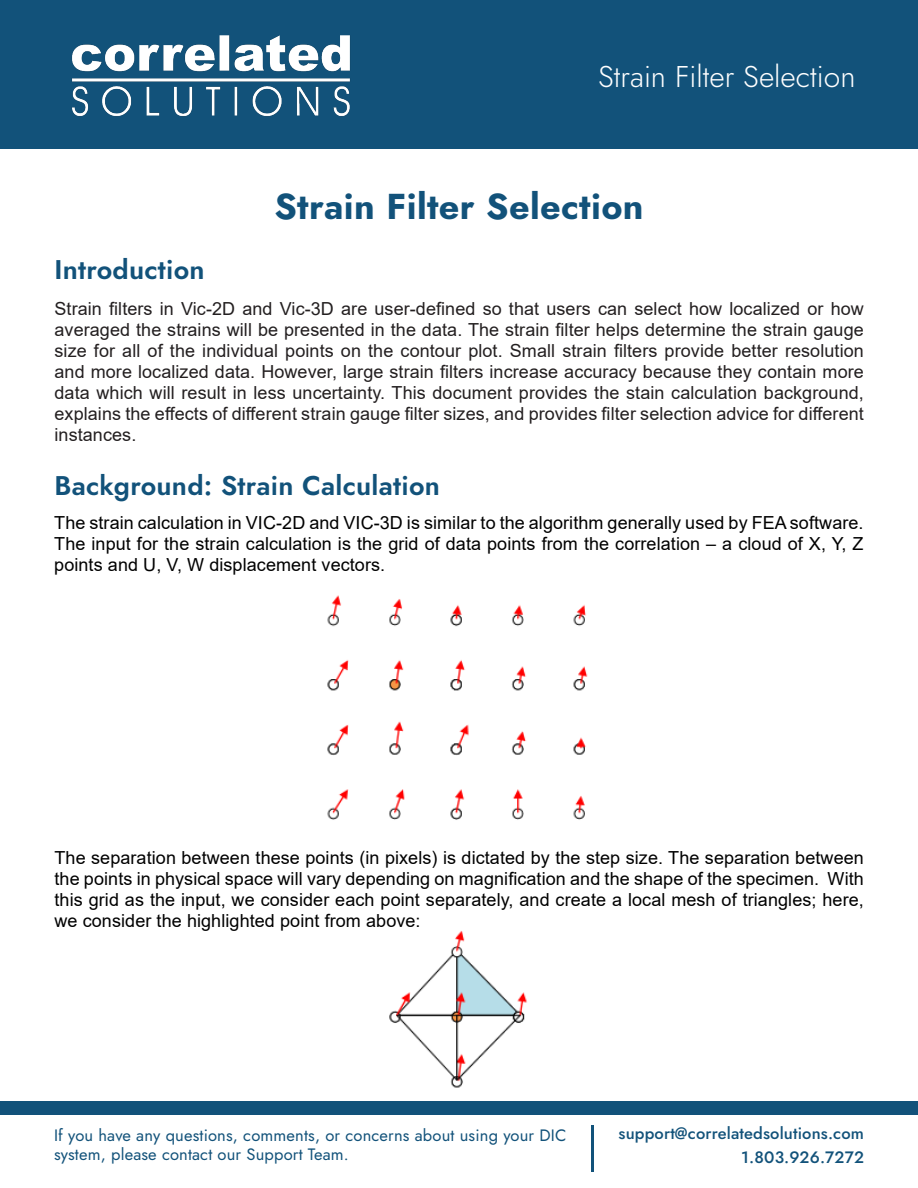
<style>
.page{position:relative;width:918px;height:1188px;background:#fff}
.page>*{position:absolute;margin:0;border:0;box-sizing:border-box;transform-origin:0 0}
.t1{font:700 36px "Jost";letter-spacing:.01em;color:#12527a}
.t2{font:300 30px "Jost";color:#fff}
.t3{font:27px "Jost Semi";letter-spacing:.01em;color:#12527a}
.t4{font:18px/21px "Arial";letter-spacing:.005em;color:#231f20;text-align:justify}
.t5{font:18px/21px "Arial";letter-spacing:.005em;color:#000;text-align:justify}
.t6{font:16.5px/19.5px "Jost";letter-spacing:.01em;color:#12527a}
.t7{font:500 16.5px/24px "Jost";letter-spacing:.01em;color:#12527a;text-align:right}
</style>
<div class="page">
<div style="left:0;top:0;width:918px;height:148px;background:#12527a"></div>
<img style="left:72px;top:35px;width:278px;height:82px">
<div style="left:0;top:1102px;width:918px;height:13px;background:#12527a"></div>
<hr style="left:591px;top:1125px;width:3px;height:46px;background:#12527a">
<img style="left:327px;top:595px;width:261px;height:225px">
<img style="left:389px;top:931px;width:138px;height:157px">
<h2 class="t2" style="left:598px;top:56px;width:259px">Strain Filter Selection</h2>
<p class="t3" style="left:55px;top:251px;width:152px">Introduction</p>
<p class="t1" style="left:274px;top:181px;width:371px">Strain Filter Selection</p>
<p class="t4" style="left:55px;top:298px;width:811px">Strain filters in Vic-2D and Vic-3D are user-defined so that users can select how localized or how averaged the strains will be presented in the data. The strain filter helps determine the strain gauge size for all of the individual points on the contour plot. Small strain filters provide better resolution and more localized data. However, large strain filters increase accuracy because they contain more data which will result in less uncertainty. This document provides the stain calculation background, explains the effects of different strain gauge filter sizes, and provides filter selection advice for different instances.</p>
<p class="t3" style="left:55px;top:467px;width:387px">Background: Strain Calculation</p>
<p class="t5" style="left:54px;top:512px;width:811px">The strain calculation in VIC-2D and VIC-3D is similar to the algorithm generally used by FEA software.<br>The input for the strain calculation is the grid of data points from the correlation – a cloud of X, Y, Z points and U, V, W displacement vectors.</p>
<p class="t5" style="left:55px;top:847px;width:811px">The separation between these points (in pixels) is dictated by the step size. The separation between the points in physical space will vary depending on magnification and the shape of the specimen. With this grid as the input, we consider each point separately, and create a local mesh of triangles; here, we consider the highlighted point from above:</p>
<p class="t6" style="left:54px;top:1125px;width:514px">If you have any questions, comments, or concerns about using your DIC system, please contact our Support Team.</p>
<p class="t7" style="left:619px;top:1121px;width:247px">support@correlatedsolutions.com<br>1.803.926.7272</p>
</div>
